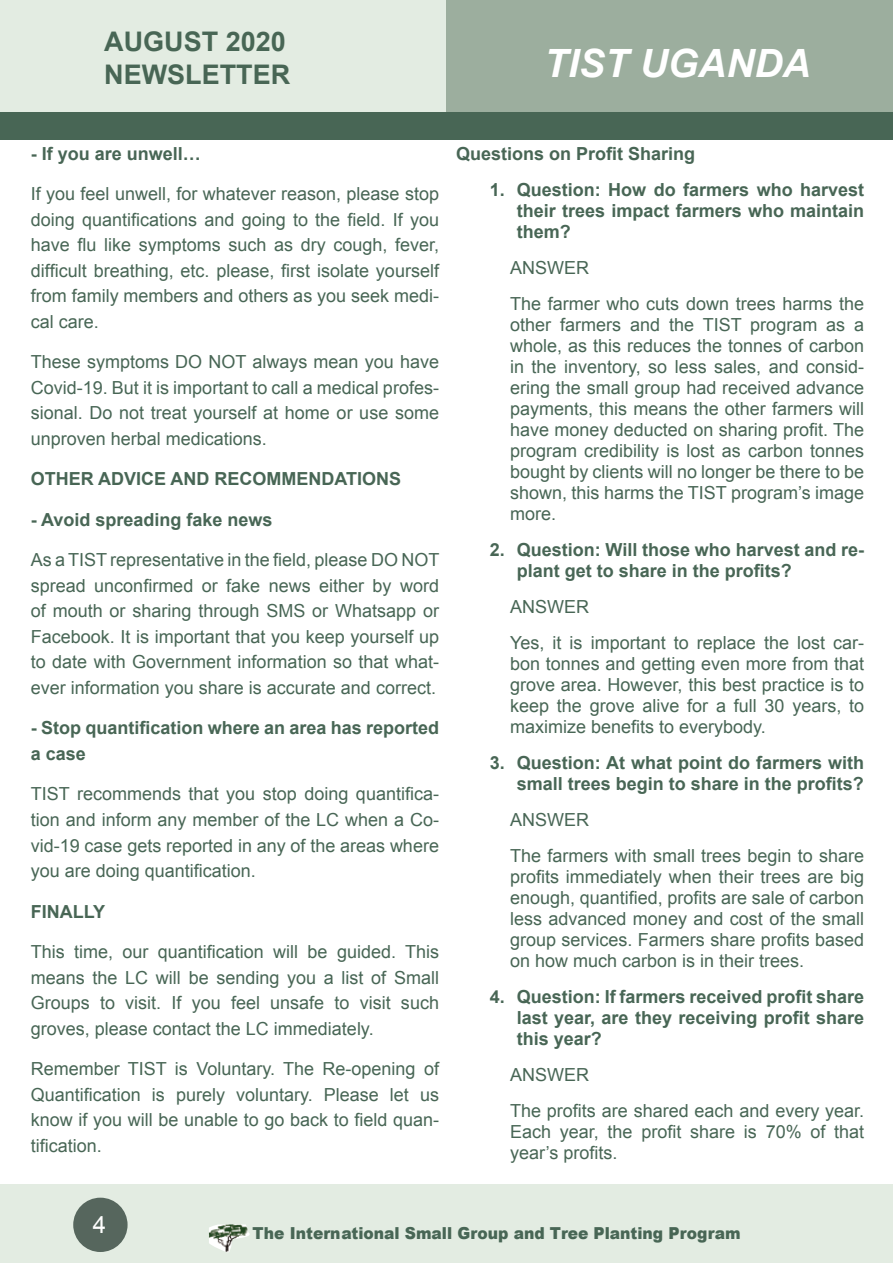
<style>
.page{position:relative;width:893px;height:1263px;background:#fff}
.page>*{position:absolute;margin:0;border:0;box-sizing:border-box;transform-origin:0 0}
.t1{font:italic 700 39px "Arial";color:#fff}
.t2{font:700 27px/32.4px "Arial";color:#486655}
.t3{font:24px "Arial";color:#fff}
.t4{font:18px/25.5px "Arial";color:#486655;text-align:justify}
.t5{font:700 18px/21px "Arial";color:#486655}
.t6{font:900 16.5px "Arial";color:#486655;scale:.94 1}
</style>
<div class="page">
<div style="left:0;top:1184px;width:893px;height:79px;background:#e3ece2"></div>
<div style="left:73px;top:1198px;width:55px;height:54px;background:#56665d;border-radius:50%"></div>
<img style="left:209px;top:1224px;width:41px;height:28px">
<div style="left:0;top:0;width:446px;height:112px;background:#e3ece2"></div>
<div style="left:446px;top:0;width:447px;height:112px;background:#9cae9e"></div>
<div style="left:0;top:112px;width:893px;height:28px;background:#486655"></div>
<h2 class="t2" style="left:104px;top:26px;width:188px">AUGUST 2020<br>NEWSLETTER</h2>
<h1 class="t1" style="left:544px;top:37px;width:268px">TIST UGANDA</h1>
<p class="t5" style="left:31px;top:144px;width:172px">- If you are unwell…</p>
<p class="t4" style="left:31px;top:181px;width:410px">If you feel unwell, for whatever reason, please stop doing quantifications and going to the field. If you have flu like symptoms such as dry cough, fever, difficult breathing, etc. please, first isolate yourself from family members and others as you seek medi&shy;cal care.</p>
<p class="t4" style="left:31px;top:349px;width:410px">These symptoms DO NOT always mean you have Covid-19. But it is important to call a medical profes&shy;sional. Do not treat yourself at home or use some unproven herbal medications.</p>
<p class="t5" style="left:31px;top:469px;width:372px">OTHER ADVICE AND RECOMMENDATIONS</p>
<p class="t5" style="left:31px;top:510px;width:243px">- Avoid spreading fake news</p>
<p class="t4" style="left:31px;top:547px;width:410px">As a TIST representative in the field, please DO NOT spread unconfirmed or fake news either by word of mouth or sharing through SMS or Whatsapp or Facebook. It is important that you keep yourself up to date with Government information so that what&shy;ever information you share is accurate and correct.</p>
<p class="t5" style="left:31px;top:716px;width:410px;line-height:25.5px">- Stop quantification where an area has reported a case</p>
<p class="t4" style="left:31px;top:782px;width:410px">TIST recommends that you stop doing quantifica&shy;tion and inform any member of the LC when a Co&shy;vid-19 case gets reported in any of the areas where you are doing quantification.</p>
<p class="t5" style="left:31px;top:901px;width:76px">FINALLY</p>
<p class="t4" style="left:31px;top:939px;width:410px">This time, our quantification will be guided. This means the LC will be sending you a list of Small Groups to visit. If you feel unsafe to visit such groves, please contact the LC immediately.</p>
<p class="t4" style="left:31px;top:1056px;width:410px">Remember TIST is Voluntary. The Re-opening of Quantification is purely voluntary. Please let us know if you will be unable to go back to field quan&shy;tification.</p>
<p class="t5" style="left:456px;top:144px;width:241px">Questions on Profit Sharing</p>
<p class="t5" style="left:517px;top:180px;width:349px;text-align:justify;text-indent:-27px">1. Question: How do farmers who harvest their trees impact farmers who maintain them?</p>
<p class="t4" style="left:510px;top:250px;width:356px;line-height:36px">ANSWER<br>The farmer who cuts down trees harms the</p>
<p class="t4" style="left:510px;top:314px;width:356px;line-height:21px">other farmers and the TIST program as a whole, as this reduces the tonnes of carbon in the inventory, so less sales, and consid&shy;ering the small group had received advance payments, this means the other farmers will have money deducted on sharing profit. The program credibility is lost as carbon tonnes bought by clients will no longer be there to be shown, this harms the TIST program’s image more.</p>
<p class="t5" style="left:517px;top:540px;width:349px;text-indent:-27px">2. Question: Will those who harvest and re&shy;plant get to share in the profits?</p>
<p class="t4" style="left:510px;top:589px;width:356px;line-height:36px">ANSWER<br>Yes, it is important to replace the lost car-</p>
<p class="t4" style="left:510px;top:653px;width:356px;line-height:21px">bon tonnes and getting even more from that grove area. However, this best practice is to keep the grove alive for a full 30 years, to maximize benefits to everybody.</p>
<p class="t5" style="left:490px;top:753px;width:376px;text-align:right">3. Question: At what point do farmers with small trees begin to share in the profits?</p>
<p class="t4" style="left:510px;top:802px;width:356px;line-height:36px">ANSWER<br>The farmers with small trees begin to share</p>
<p class="t4" style="left:510px;top:866px;width:356px;line-height:21px">profits immediately when their trees are big enough, quantified, profits are sale of carbon less advanced money and cost of the small group services. Farmers share profits based on how much carbon is in their trees.</p>
<p class="t5" style="left:517px;top:987px;width:349px;text-align:justify;text-indent:-27px">4. Question: If farmers received profit share last year, are they receiving profit share this year?</p>
<p class="t4" style="left:510px;top:1057px;width:356px;line-height:36px">ANSWER<br>The profits are shared each and every year.</p>
<p class="t4" style="left:510px;top:1121px;width:356px;line-height:21px">Each year, the profit share is 70% of that year’s profits.</p>
<h3 class="t3" style="left:93px;top:1209px;width:15px">4</h3>
<p class="t6" style="left:252px;top:1221px;width:521px">The International Small Group and Tree Planting Program</p>
</div>
